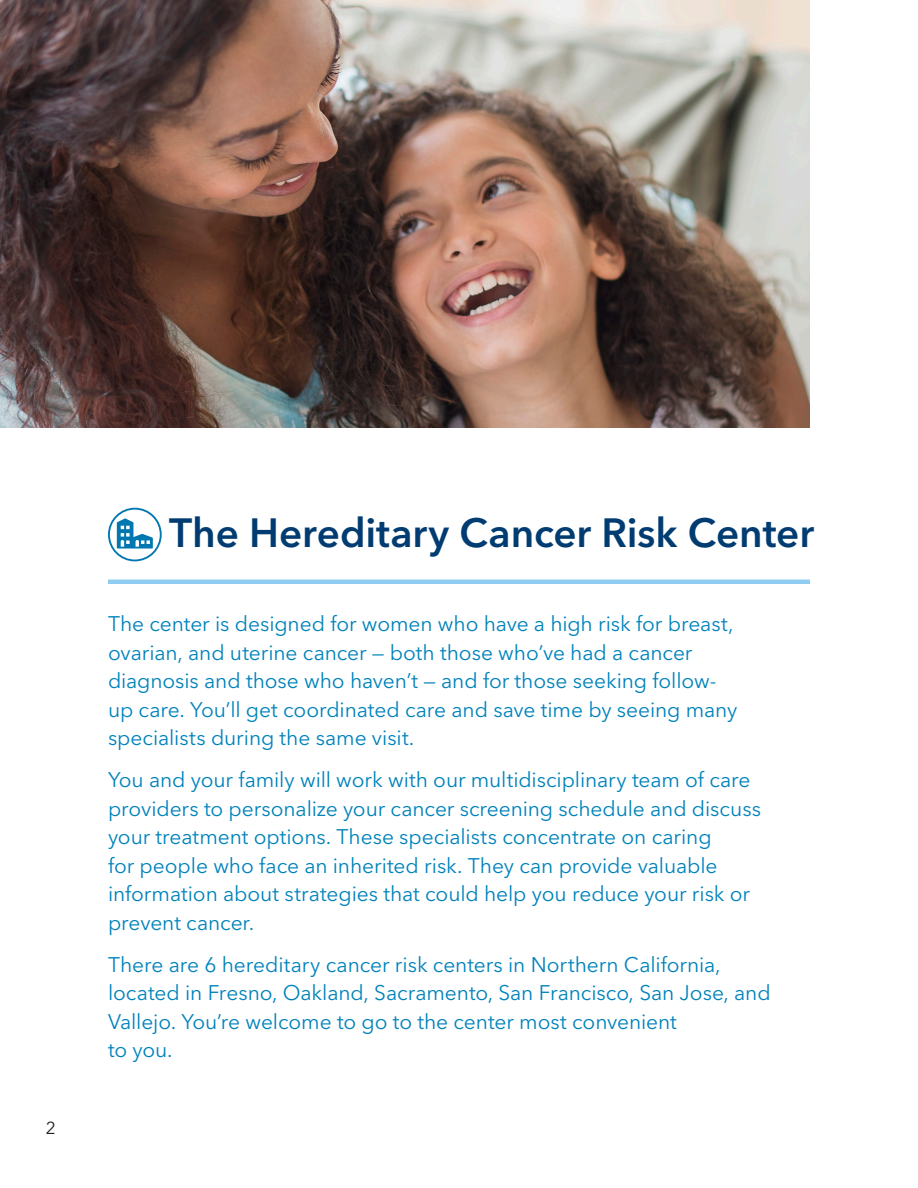
<style>
.page{position:relative;width:918px;height:1188px;background:#fff}
.page>*{position:absolute;margin:0;border:0;box-sizing:border-box;transform-origin:0 0}
.B2B_head_2{font:600 40.5px "Avenir Next LT Pro";letter-spacing:-.005em;color:#003c71}
.Section-Intro_paragr{font:21px/28.5px "Avenir Next LT Pro";letter-spacing:-.005em;color:#0082bb}
.t1{font:17.25px "Avenir Next LT Pro";color:#231f20}
</style>
<div class="page">
<hr style="left:108px;top:580px;width:702px;height:4px;background:#8fcdf0">
<svg style="left:117px;top:518px;width:36px;height:31px"></svg>
<div style="left:108px;top:508px;width:54px;height:53px;border:2px solid #0077b1;border-radius:50%"></div>
<img style="left:0;top:0;width:810px;height:428px">
<p class="t1" style="left:46px;top:1118px;width:12px">2</p>
<p class="B2B_head_2" style="left:169px;top:508px;width:646px">The Hereditary Cancer Risk Center</p>
<p class="Section-Intro_paragr" style="left:108px;top:610px;width:631px">The center is designed for women who have a high risk for breast, ovarian, and uterine cancer — both those who’ve had a cancer diagnosis and those who haven’t — and for those seeking follow&shy;up care. You’ll get coordinated care and save time by seeing many specialists during the same visit.</p>
<p class="Section-Intro_paragr" style="left:108px;top:766px;width:655px">You and your family will work with our multidisciplinary team of care providers to personalize your cancer screening schedule and discuss your treatment options. These specialists concentrate on caring<br>for people who face an inherited risk. They can provide valuable information about strategies that could help you reduce your risk or prevent cancer.</p>
<p class="Section-Intro_paragr" style="left:108px;top:950px;width:664px">There are 6 hereditary cancer risk centers in Northern California, located in Fresno, Oakland, Sacramento, San Francisco, San Jose, and Vallejo. You’re welcome to go to the center most convenient<br>to you.</p>
</div>
